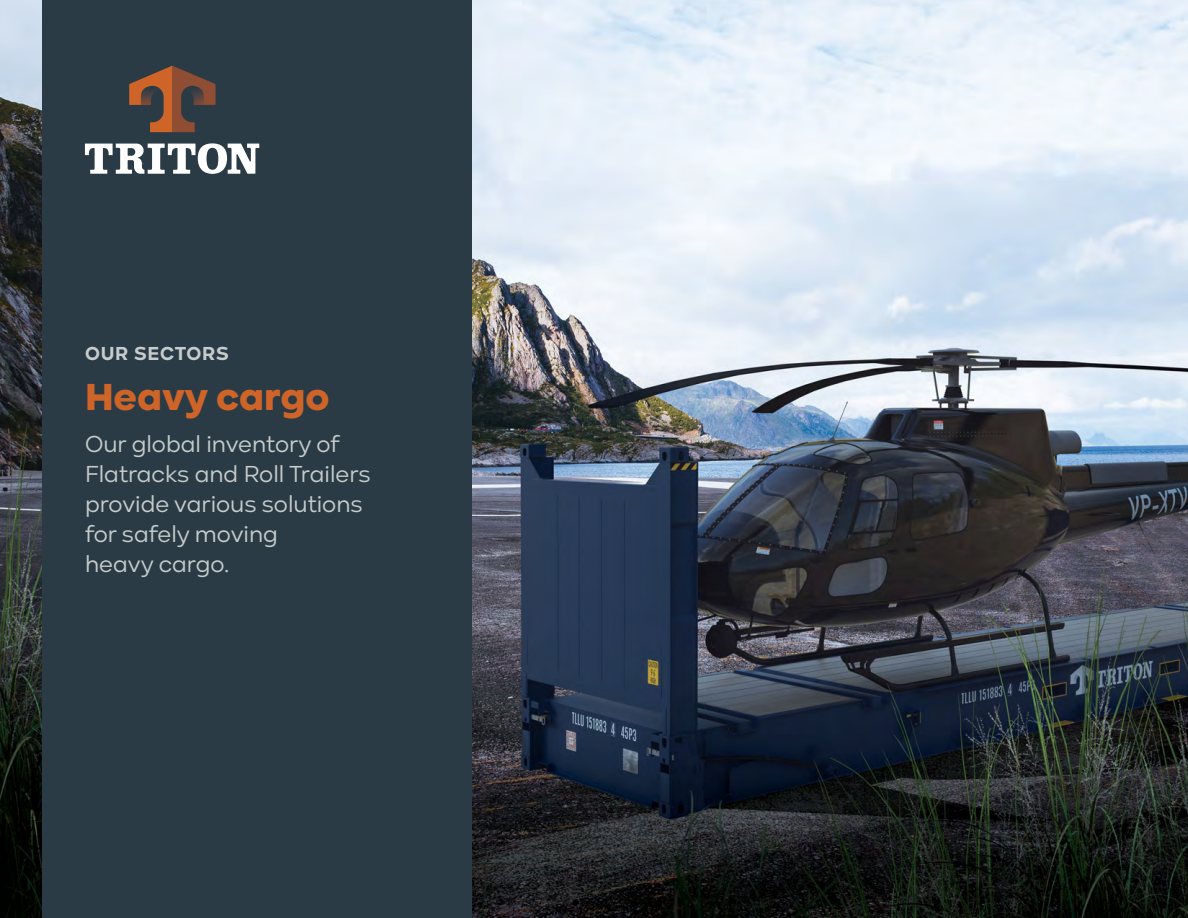
<style>
.page{position:relative;width:1188px;height:918px;background:#fff}
.page>*{position:absolute;margin:0;border:0;box-sizing:border-box;transform-origin:0 0}
.t1{font:900 39px "Kinetika";color:#cf6428}
.t2{font:24px/30px "Kinetika";color:#c6cccb}
.t3{font:700 19.5px "Kinetika";letter-spacing:.04em;color:#c6cccb}
</style>
<div class="page">
<img style="left:0;top:0;width:1188px;height:918px">
<div style="left:43px;top:0;width:429px;height:918px;background:#2b3b46"></div>
<svg style="left:85px;top:143px;width:174px;height:31px"></svg>
<svg style="left:129px;top:66px;width:87px;height:66px"></svg>
<p class="t3" style="left:85px;top:342px;width:145px">OUR SECTORS</p>
<h1 class="t1" style="left:85px;top:372px;width:246px">Heavy cargo</h1>
<p class="t2" style="left:85px;top:429px;width:287px">Our global inventory of<br>Flatracks and Roll Trailers provide various solutions for safely moving<br>heavy cargo.</p>
</div>
